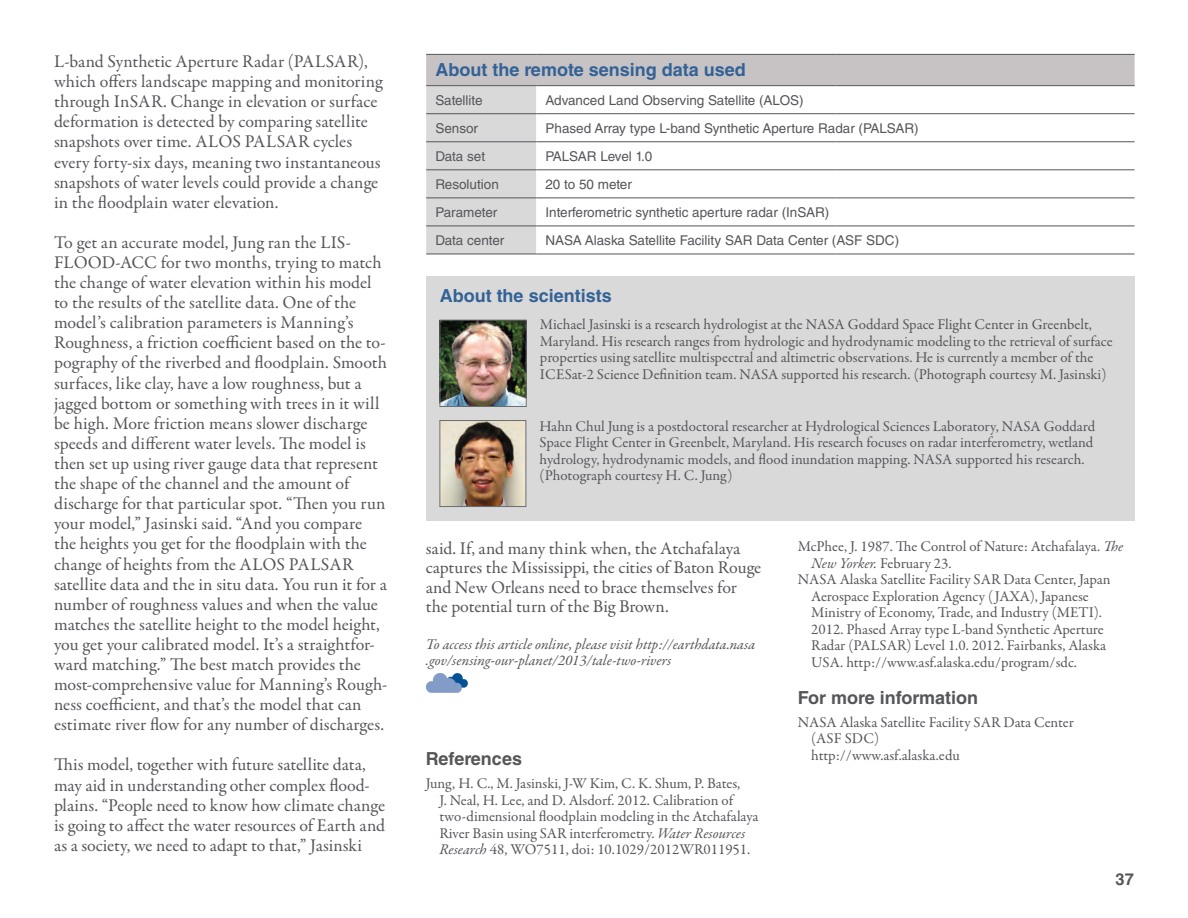
<style>
.page{position:relative;width:1188px;height:918px;background:#fff}
.page>*{position:absolute;margin:0;border:0;box-sizing:border-box;transform-origin:0 0}
.t1{font:18px/20.1px "Garamond Premr Pro";color:#55565a}
.t2{font:700 18px "Helvetica LT Std";color:#336296}
.t3{font:700 18px "Helvetica LT Std";color:#55565a}
.t4{font:700 16.5px "Helvetica LT Std";color:#55565a}
.t5{font:15px/16.5px "Garamond Premr Pro";color:#55565a}
.t6{font:italic 15px/16.5px "Garamond Premr Pro";color:#55565a}
.t7{font:13.5px "Helvetica LT Std";color:#55565a}
.s1{font-style:italic}
</style>
<div class="page">
<svg style="left:426px;top:55px;width:709px;height:199px"></svg>
<svg style="left:536px;top:86px;width:599px;height:168px"></svg>
<hr style="left:835px;top:54px;width:300px;height:1px;background:#55565a">
<hr style="left:835px;top:85px;width:300px;height:1px;background:#55565a">
<hr style="left:426px;top:54px;width:110px;height:1px;background:#55565a">
<hr style="left:536px;top:54px;width:299px;height:1px;background:#55565a">
<hr style="left:426px;top:85px;width:110px;height:1px;background:#55565a">
<hr style="left:536px;top:85px;width:299px;height:1px;background:#55565a">
<hr style="left:426px;top:113px;width:110px;height:1px;background:#55565a">
<hr style="left:426px;top:141px;width:110px;height:1px;background:#55565a">
<hr style="left:426px;top:169px;width:110px;height:1px;background:#55565a">
<hr style="left:426px;top:197px;width:110px;height:1px;background:#55565a">
<hr style="left:426px;top:226px;width:110px;height:1px;background:#55565a">
<hr style="left:426px;top:254px;width:110px;height:1px;background:#55565a">
<hr style="left:536px;top:113px;width:299px;height:1px;background:#55565a">
<hr style="left:835px;top:113px;width:300px;height:1px;background:#55565a">
<hr style="left:536px;top:141px;width:299px;height:1px;background:#55565a">
<hr style="left:835px;top:141px;width:300px;height:1px;background:#55565a">
<hr style="left:536px;top:169px;width:299px;height:1px;background:#55565a">
<hr style="left:835px;top:169px;width:300px;height:1px;background:#55565a">
<hr style="left:536px;top:197px;width:299px;height:1px;background:#55565a">
<hr style="left:835px;top:197px;width:300px;height:1px;background:#55565a">
<hr style="left:536px;top:226px;width:299px;height:1px;background:#55565a">
<hr style="left:835px;top:226px;width:300px;height:1px;background:#55565a">
<hr style="left:536px;top:254px;width:299px;height:1px;background:#55565a">
<hr style="left:835px;top:254px;width:300px;height:1px;background:#55565a">
<div style="left:426px;top:276px;width:708px;height:244px;background:#dad9da"></div>
<img style="left:442px;top:422px;width:82px;height:83px">
<div style="left:440px;top:420px;width:86px;height:87px;border:1px solid #6c6d70"></div>
<img style="left:442px;top:322px;width:82px;height:83px">
<div style="left:440px;top:320px;width:86px;height:87px;border:1px solid #6c6d70"></div>
<img style="left:426px;top:673px;width:41px;height:20px">
<p class="t1" style="left:54px;top:52px;width:330px">L-band Synthetic Aperture Radar (PALSAR), which offers landscape mapping and monitoring through InSAR. Change in elevation or surface deformation is detected by comparing satellite snapshots over time. ALOS PALSAR cycles every forty-six days, meaning two instantaneous snapshots of water levels could provide a change in the floodplain water elevation.</p>
<p class="t1" style="left:54px;top:233px;width:335px">To get an accurate model, Jung ran the LIS-FLOOD-ACC for two months, trying to match the change of water elevation within his model to the results of the satellite data. One of the model’s calibration parameters is Manning’s Roughness, a friction coefficient based on the to&shy;pography of the riverbed and floodplain. Smooth surfaces, like clay, have a low roughness, but a jagged bottom or something with trees in it will be high. More friction means slower discharge speeds and different water levels. The model is then set up using river gauge data that represent the shape of the channel and the amount of discharge for that particular spot. “Then you run your model,” Jasinski said. “And you compare the heights you get for the floodplain with the change of heights from the ALOS PALSAR satellite data and the in situ data. You run it for a number of roughness values and when the value matches the satellite height to the model height, you get your calibrated model. It’s a straightfor&shy;ward matching.” The best match provides the most-comprehensive value for Manning’s Rough&shy;ness coefficient, and that’s the model that can estimate river flow for any number of discharges.</p>
<p class="t1" style="left:54px;top:755px;width:333px">This model, together with future satellite data, may aid in understanding other complex flood&shy;plains. “People need to know how climate change is going to affect the water resources of Earth and as a society, we need to adapt to that,” Jasinski</p>
<p class="t2" style="left:435px;top:59px;width:312px">About the remote sensing data used</p>
<p class="t7" style="left:435px;top:92px;width:49px">Satellite</p>
<p class="t7" style="left:545px;top:92px;width:260px">Advanced Land Observing Satellite (ALOS)</p>
<p class="t7" style="left:435px;top:120px;width:44px">Sensor</p>
<p class="t7" style="left:545px;top:120px;width:375px">Phased Array type L-band Synthetic Aperture Radar (PALSAR)</p>
<p class="t7" style="left:435px;top:148px;width:51px">Data set</p>
<p class="t7" style="left:545px;top:148px;width:108px">PALSAR Level 1.0</p>
<p class="t7" style="left:435px;top:176px;width:65px">Resolution</p>
<p class="t7" style="left:545px;top:176px;width:88px">20 to 50 meter</p>
<p class="t7" style="left:435px;top:204px;width:64px">Parameter</p>
<p class="t7" style="left:545px;top:204px;width:285px">Interferometric synthetic aperture radar (InSAR)</p>
<p class="t7" style="left:435px;top:232px;width:71px">Data center</p>
<p class="t7" style="left:545px;top:232px;width:355px">NASA Alaska Satellite Facility SAR Data Center (ASF SDC)</p>
<p class="t2" style="left:440px;top:285px;width:174px">About the scientists</p>
<p class="t5" style="left:540px;top:317px;width:574px">Michael Jasinski is a research hydrologist at the NASA Goddard Space Flight Center in Greenbelt, Maryland. His research ranges from hydrologic and hydrodynamic modeling to the retrieval of surface properties using satellite multispectral and altimetric observations. He is currently a member of the ICESat-2 Science Definition team. NASA supported his research. (Photograph courtesy M. Jasinski)</p>
<p class="t5" style="left:540px;top:418px;width:557px">Hahn Chul Jung is a postdoctoral researcher at Hydrological Sciences Laboratory, NASA Goddard Space Flight Center in Greenbelt, Maryland. His research focuses on radar interferometry, wetland hydrology, hydrodynamic models, and flood inundation mapping. NASA supported his research. (Photograph courtesy H. C. Jung)</p>
<p class="t1" style="left:426px;top:539px;width:337px;line-height:19.5px">said. If, and many think when, the Atchafalaya captures the Mississippi, the cities of Baton Rouge and New Orleans need to brace themselves for the potential turn of the Big Brown.</p>
<p class="t6" style="left:426px;top:636px;width:331px">To access this article online, please visit http://earthdata.nasa .gov/sensing-our-planet/2013/tale-two-rivers</p>
<p class="t3" style="left:426px;top:748px;width:98px">References</p>
<p class="t5" style="left:439px;top:776px;width:321px;text-indent:-14px">Jung, H. C., M. Jasinski, J-W Kim, C. K. Shum, P. Bates,<br>J. Neal, H. Lee, and D. Alsdorf. 2012. Calibration of two-dimensional floodplain modeling in the Atchafalaya River Basin using SAR interferometry. <span class="s1">Water Resources Research</span> 48, WO7511, doi: 10.1029/2012WR011951.</p>
<p class="t5" style="left:798px;top:539px;width:327px">McPhee, J. 1987. The Control of Nature: Atchafalaya. <span class="s1">The</span></p>
<p class="t5" style="left:811px;top:555px;width:142px"><span class="s1">New Yorker.</span> February 23.</p>
<p class="t5" style="left:798px;top:572px;width:314px">NASA Alaska Satellite Facility SAR Data Center, Japan</p>
<p class="t5" style="left:811px;top:588px;width:279px">Aerospace Exploration Agency (JAXA), Japanese</p>
<p class="t5" style="left:811px;top:605px;width:292px">Ministry of Economy, Trade, and Industry (METI).</p>
<p class="t5" style="left:811px;top:621px;width:294px">2012. Phased Array type L-band Synthetic Aperture</p>
<p class="t5" style="left:811px;top:638px;width:296px">Radar (PALSAR) Level 1.0. 2012. Fairbanks, Alaska</p>
<p class="t5" style="left:811px;top:654px;width:267px">USA. http://www.asf.alaska.edu/program/sdc.</p>
<p class="t3" style="left:798px;top:686px;width:182px">For more information</p>
<p class="t5" style="left:811px;top:714px;width:264px;text-indent:-14px">NASA Alaska Satellite Facility SAR Data Center (ASF SDC)<br>http://www.asf.alaska.edu</p>
<p class="t4" style="left:1116px;top:869px;width:20px">37</p>
</div>
